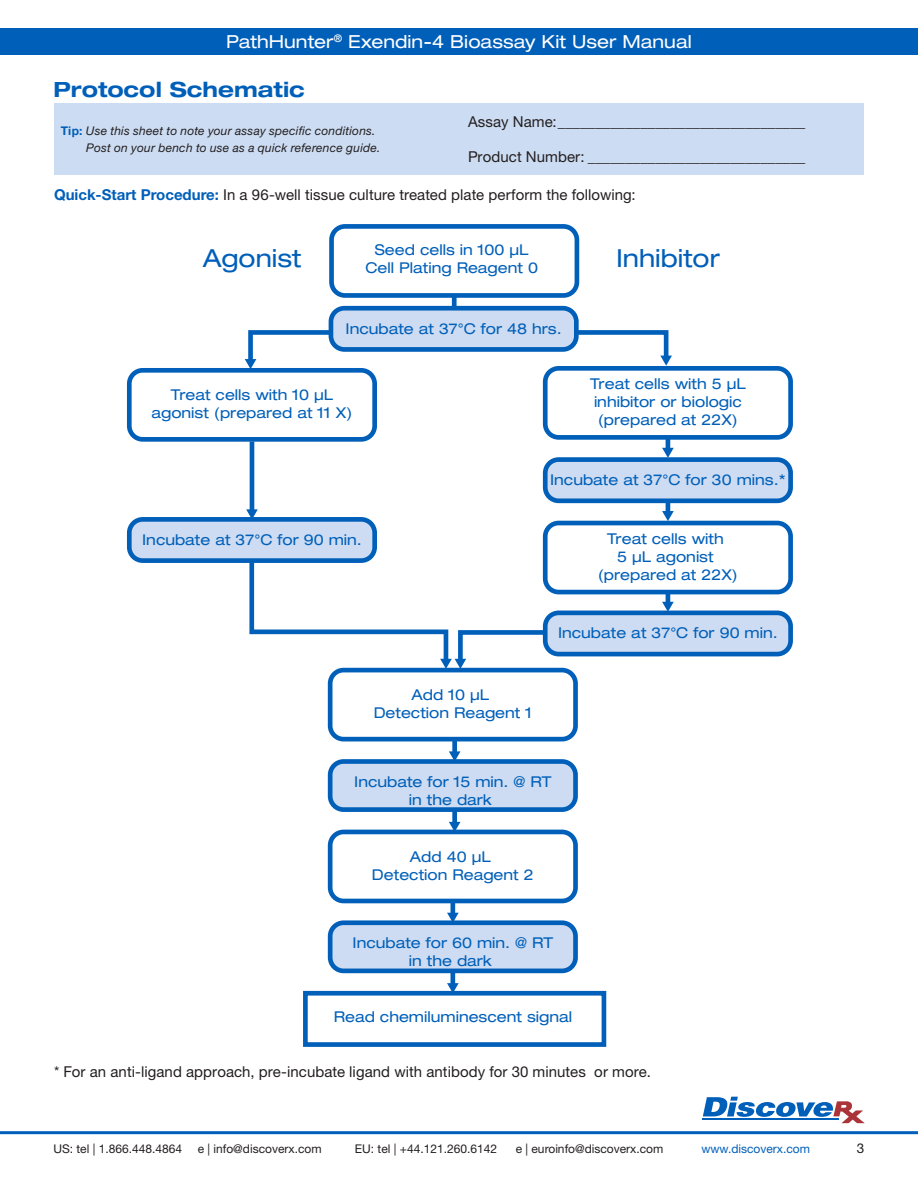
<style>
.page{position:relative;width:918px;height:1188px;background:#fff}
.page>*{position:absolute;margin:0;border:0;box-sizing:border-box;transform-origin:0 0}
.t1{font:expanded 24.9px "Helvetica Neue LT Std";color:#005fb9}
.Title_FL{font:700 expanded 21px "Helvetica Neue LT Std";color:#005fb9}
.t2{font:expanded 18px "Helvetica Neue LT Std";color:#fff}
.t3{font:expanded 15px/17.9px "Helvetica Neue LT Std";color:#005fb9;text-align:center}
.BodyText_FL{font:15px "Helvetica Neue LT Std";letter-spacing:.005em;color:#231f20}
.Section_Head_FL{font:15px "Helvetica Neue LT Std";letter-spacing:.005em;color:#231f20}
.t4{font:13.5px "Helvetica Neue LT Std";color:#231f20}
.BodyText_FL-2{font:italic 12px/16.5px "Helvetica Neue LT Std";letter-spacing:.015em;color:#231f20}
.t5{font:12px "Helvetica Neue LT Std";color:#231f20}
.t6{font:12px "Helvetica Neue LT Std";color:#005fb9}
.s1{font-weight:700;font-style:normal;color:#005fb9}
.s2{font-weight:700;color:#005fb9}
</style>
<div class="page">
<div style="left:0;top:28px;width:918px;height:27px;background:#005fb9"></div>
<svg style="left:703px;top:1097px;width:162px;height:26px"></svg>
<hr style="left:703px;top:1118px;width:136px;height:2px;background:#005fb9">
<hr style="left:0;top:1131px;width:918px;height:3px;background:#005fb9">
<hr style="left:250px;top:442px;width:4px;height:69px;background:#005fb9">
<svg style="left:246px;top:509px;width:12px;height:8px"></svg>
<svg style="left:245px;top:291px;width:427px;height:77px"></svg>
<hr style="left:666px;top:437px;width:4px;height:13px;background:#005fb9">
<svg style="left:662px;top:448px;width:12px;height:9px"></svg>
<hr style="left:666px;top:500px;width:4px;height:13px;background:#005fb9">
<svg style="left:662px;top:511px;width:12px;height:10px"></svg>
<hr style="left:666px;top:592px;width:4px;height:11px;background:#005fb9">
<svg style="left:662px;top:602px;width:12px;height:9px"></svg>
<hr style="left:451px;top:900px;width:4px;height:14px;background:#005fb9">
<svg style="left:447px;top:913px;width:12px;height:7px"></svg>
<div style="left:452px;top:810px;width:5px;height:14px;background:#005fb9"></div>
<svg style="left:449px;top:822px;width:11px;height:8px"></svg>
<div style="left:452px;top:739px;width:5px;height:14px;background:#005fb9"></div>
<svg style="left:449px;top:751px;width:11px;height:8px"></svg>
<hr style="left:451px;top:971px;width:4px;height:14px;background:#005fb9">
<svg style="left:447px;top:983px;width:12px;height:8px"></svg>
<svg style="left:249px;top:549px;width:359px;height:119px"></svg>
<div style="left:332px;top:226px;width:245px;height:69px;background:#fff;border-radius:13px"></div>
<div style="left:329px;top:224px;width:250px;height:74px;border:5px solid #005fb9;border-radius:13px"></div>
<div style="left:303px;top:991px;width:303px;height:56px;border:5px solid #005fb9"></div>
<div style="left:543px;top:366px;width:250px;height:74px;border:5px solid #005fb9;border-radius:13px"></div>
<div style="left:545px;top:523px;width:246px;height:69px;background:#fff;border-radius:13px"></div>
<div style="left:543px;top:521px;width:250px;height:73px;border:5px solid #005fb9;border-radius:13px"></div>
<div style="left:328px;top:668px;width:250px;height:73px;border:5px solid #005fb9;border-radius:13px"></div>
<div style="left:328px;top:830px;width:250px;height:73px;border:5px solid #005fb9;border-radius:13px"></div>
<div style="left:545px;top:613px;width:246px;height:41px;background:#cddcf2;border-radius:13px"></div>
<div style="left:543px;top:611px;width:250px;height:45px;border:5px solid #005fb9;border-radius:13px"></div>
<div style="left:545px;top:460px;width:246px;height:41px;background:#cddcf2;border-radius:13px"></div>
<div style="left:543px;top:457px;width:250px;height:46px;border:5px solid #005fb9;border-radius:13px"></div>
<div style="left:331px;top:308px;width:245px;height:41px;background:#cddcf2;border-radius:13px"></div>
<div style="left:329px;top:306px;width:250px;height:46px;border:5px solid #005fb9;border-radius:13px"></div>
<div style="left:129px;top:519px;width:246px;height:42px;background:#cddcf2;border-radius:13px"></div>
<div style="left:127px;top:517px;width:250px;height:46px;border:5px solid #005fb9;border-radius:13px"></div>
<div style="left:330px;top:923px;width:246px;height:48px;background:#cddcf2;border-radius:13px"></div>
<div style="left:328px;top:920px;width:250px;height:53px;border:5px solid #005fb9;border-radius:13px"></div>
<div style="left:330px;top:761px;width:246px;height:49px;background:#cddcf2;border-radius:13px"></div>
<div style="left:328px;top:759px;width:250px;height:53px;border:5px solid #005fb9;border-radius:13px"></div>
<div style="left:127px;top:368px;width:250px;height:74px;border:5px solid #005fb9;border-radius:13px"></div>
<div style="left:54px;top:104px;width:810px;height:71px;background:#ccdcf2"></div>
<p class="t2" style="left:226px;top:30px;width:467px">PathHunter<sup>®</sup> Exendin-4 Bioassay Kit User Manual</p>
<p class="Title_FL" style="left:54px;top:76px;width:253px">Protocol Schematic</p>
<p class="BodyText_FL-2" style="left:86px;top:123px;width:296px;text-indent:-26px"><span class="s1">Tip:</span> Use this sheet to note your assay specific conditions.<br>Post on your bench to use as a quick reference guide.</p>
<p class="BodyText_FL" style="left:468px;top:113px;width:339px">Assay Name:_________________________________</p>
<p class="BodyText_FL" style="left:468px;top:148px;width:339px">Product Number: _____________________________</p>
<p class="Section_Head_FL" style="left:54px;top:185px;width:583px"><span class="s2">Quick-Start Procedure:</span> In a 96-well tissue culture treated plate perform the following:</p>
<p class="t3" style="left:365px;top:241px;width:174px">Seed cells in 100 µL<br>Cell Plating Reagent 0</p>
<p class="t1" style="left:203px;top:243px;width:100px">Agonist</p>
<p class="t1" style="left:616px;top:243px;width:105px">Inhibitor</p>
<p class="t3" style="left:346px;top:319px;width:218px">Incubate at 37°C for 48 hrs.</p>
<p class="t3" style="left:151px;top:386px;width:202px">Treat cells with 10 µL agonist (prepared at 11 X)</p>
<p class="t3" style="left:590px;top:375px;width:157px;text-align:left">Treat cells with 5 µL inhibitor or biologic (prepared at 22X)</p>
<p class="t3" style="left:142px;top:530px;width:221px">Incubate at 37°C for 90 min.</p>
<p class="t3" style="left:374px;top:686px;width:160px">Add 10 µL<br>Detection Reagent 1</p>
<p class="t3" style="left:550px;top:471px;width:237px">Incubate at 37°C for 30 mins.*</p>
<p class="t3" style="left:598px;top:530px;width:142px">Treat cells with<br>5 µL agonist (prepared at 22X)</p>
<p class="t3" style="left:558px;top:624px;width:221px">Incubate at 37°C for 90 min.</p>
<p class="t3" style="left:354px;top:772px;width:199px">Incubate for 15 min. @ RT in the dark</p>
<p class="t3" style="left:372px;top:848px;width:163px">Add 40 µL<br>Detection Reagent 2</p>
<p class="t3" style="left:353px;top:933px;width:202px">Incubate for 60 min. @ RT in the dark</p>
<p class="t3" style="left:334px;top:1008px;width:240px">Read chemiluminescent signal</p>
<p class="BodyText_FL" style="left:54px;top:1063px;width:598px">* For an anti-ligand approach, pre-incubate ligand with antibody for 30 minutes or more.</p>
<p class="t5" style="left:53px;top:1142px;width:130px">US: tel | 1.866.448.4864</p>
<p class="t5" style="left:198px;top:1142px;width:125px">e | info@discoverx.com</p>
<p class="t5" style="left:355px;top:1142px;width:144px">EU: tel | +44.121.260.6142</p>
<p class="t5" style="left:516px;top:1142px;width:149px">e | euroinfo@discoverx.com</p>
<p class="t6" style="left:701px;top:1142px;width:110px">www.discoverx.com</p>
<p class="t4" style="left:857px;top:1140px;width:9px">3</p>
</div>
